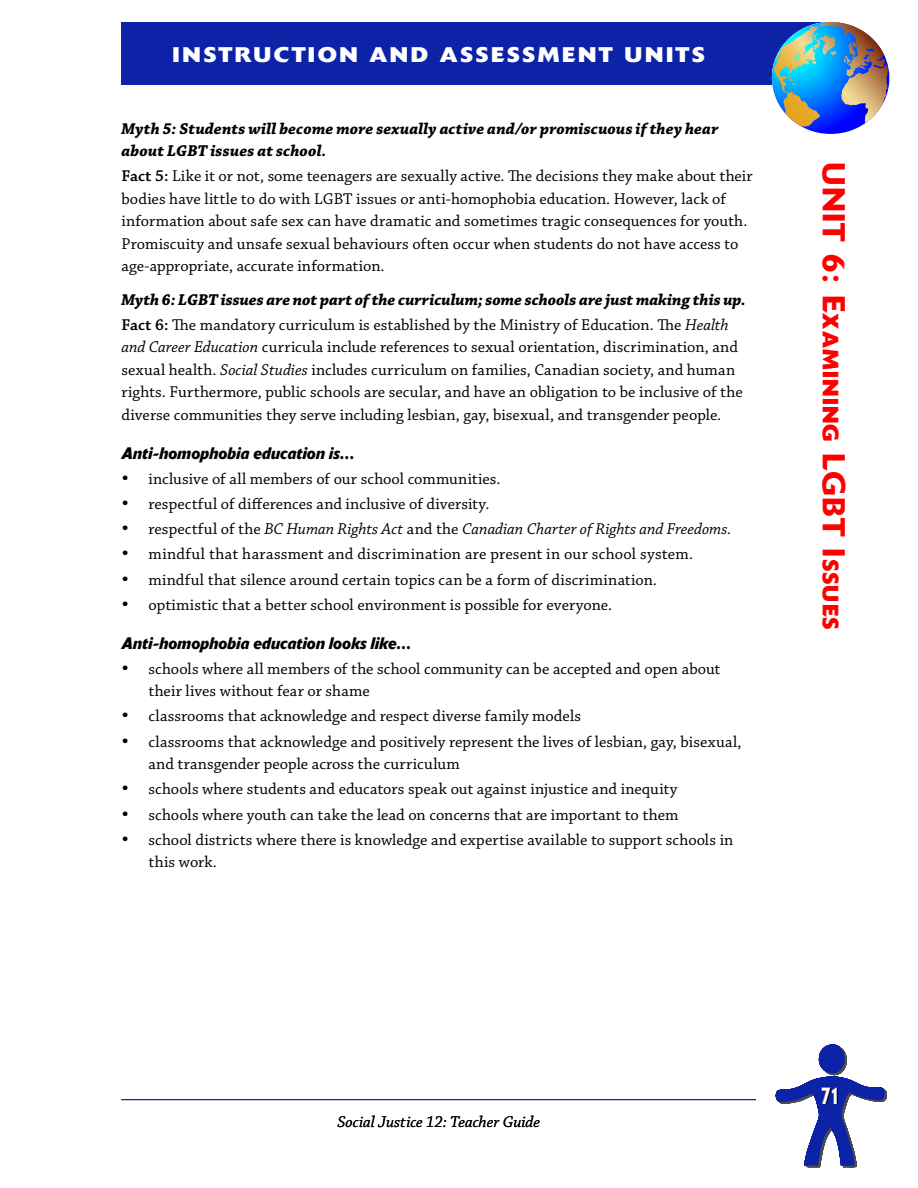
<style>
.page{position:relative;width:918px;height:1188px;background:#fff}
.page>*{position:absolute;margin:0;border:0;box-sizing:border-box;transform-origin:0 0}
.t1{font:500 24px "Delta";color:#fff;scale:.7 1}
.t2{font:700 22.05px "Delta";letter-spacing:.055em;color:#f00}
.t3{font:700 21px "Delta";letter-spacing:.1em;color:#fff;scale:1.1 1}
.t4{font:16.5px/22.5px "Chaparral Pro";letter-spacing:.005em;color:#000}
.t5{font:italic 700 16.5px/22.5px "Chaparral Pro";letter-spacing:.005em;color:#000}
.t6{font:italic 16.5px "Chaparral Pro";color:#000}
.t7{font:italic 700 16.5px "Delta";letter-spacing:.01em;color:#000;scale:.9 1}
.s1{font-weight:600}
.s2{font-weight:600;font-style:normal}
.s3{font-weight:400;font-style:normal}
.s4{font-weight:400}
.s5{font-style:italic}
.s6{font-style:normal}
.s7{font-weight:500;font-size:31.5px}
</style>
<div class="page">
<div style="left:122px;top:22px;width:712px;height:62px;background:#0c23a7"></div>
<img style="left:772px;top:22px;width:117px;height:112px">
<svg style="left:775px;top:1044px;width:112px;height:124px"></svg>
<svg style="left:823px;top:1088px;width:15px;height:16px"></svg>
<hr style="left:122px;top:1099px;width:634px;height:1px;background:#0c23a7">
<p class="t3" style="left:173px;top:42px;width:25px">INST</p>
<p class="t3" style="left:235px;top:42px;width:52px">RUCTION</p>
<p class="t3" style="left:370px;top:42px;width:99px">AN D ASSESSMENT</p>
<p class="t3" style="left:625px;top:42px;width:16px">UNITS</p>
<p class="t3" style="left:460px;top:42px;width:17px">SSESSSESSSESSSES</p>
<p class="t5" style="left:122px;top:118px;width:599px">Myth 5: Students will become more sexually active and/or promiscuous if they hear about LGBT issues at school.</p>
<p class="t4" style="left:122px;top:166px;width:633px"><span class="s1">Fact 5:</span> Like it or not, some teenagers are sexually active. The decisions they make about their bodies have little to do with LGBT issues or anti-homophobia education. However, lack of information about safe sex can have dramatic and sometimes tragic consequences for youth.<br>Promiscuity and unsafe sexual behaviours often occur when students do not have access to age-appropriate, accurate information.</p>
<p class="t5" style="left:122px;top:288px;width:626px;line-height:25.2px">Myth 6: LGBT issues are not part of the curriculum; some schools are just making this up.<br><span class="s2">Fact 6:</span> <span class="s3">The mandatory curriculum is established by the Ministry of Education. The</span> <span class="s4">Health</span></p>
<p class="t4" style="left:122px;top:337px;width:623px"><span class="s5">and Career Education</span> curricula include references to sexual orientation, discrimination, and sexual health. <span class="s5">Social Studies</span> includes curriculum on families, Canadian society, and human rights. Furthermore, public schools are secular, and have an obligation to be inclusive of the diverse communities they serve including lesbian, gay, bisexual, and transgender people.</p>
<p class="t7" style="left:122px;top:442px;width:260px">Anti-homophobia education is…</p>
<p class="t4" style="left:122px;top:468px;width:380px">• inclusive of all members of our school communities.</p>
<p class="t4" style="left:122px;top:493px;width:369px">• respectful of differences and inclusive of diversity.</p>
<p class="t6" style="left:122px;top:520px;width:612px">• <span class="s6">respectful of the</span> BC Human Rights Act <span class="s6">and the</span> Canadian Charter of Rights and Freedoms.</p>
<p class="t4" style="left:122px;top:544px;width:573px">• mindful that harassment and discrimination are present in our school system.</p>
<p class="t4" style="left:122px;top:569px;width:537px">• mindful that silence around certain topics can be a form of discrimination.</p>
<p class="t4" style="left:122px;top:594px;width:492px">• optimistic that a better school environment is possible for everyone.</p>
<p class="t7" style="left:122px;top:632px;width:323px">Anti-homophobia education looks like…</p>
<p class="t4" style="left:148px;top:658px;width:573px;text-indent:-27px">• schools where all members of the school community can be accepted and open about their lives without fear or shame</p>
<p class="t4" style="left:122px;top:706px;width:461px">• classrooms that acknowledge and respect diverse family models</p>
<p class="t4" style="left:148px;top:731px;width:594px;text-indent:-27px">• classrooms that acknowledge and positively represent the lives of lesbian, gay, bisexual, and transgender people across the curriculum</p>
<p class="t4" style="left:122px;top:778px;width:558px">• schools where students and educators speak out against injustice and inequity</p>
<p class="t4" style="left:122px;top:804px;width:558px">• schools where youth can take the lead on concerns that are important to them</p>
<p class="t4" style="left:148px;top:829px;width:587px;text-indent:-27px">• school districts where there is knowledge and expertise available to support schools in this work.</p>
<p class="t2" style="left:844px;top:162px;width:469px;rotate:90deg"><span class="s7">Unit 6:</span> <span class="s7">E</span>xamining <span class="s7">LGBT I</span>ssues</p>
<p class="t6" style="left:337px;top:1113px;width:204px">Social Justice 12: Teacher Guide</p>
<p class="t1" style="left:821px;top:1081px;width:30px">71</p>
</div>
